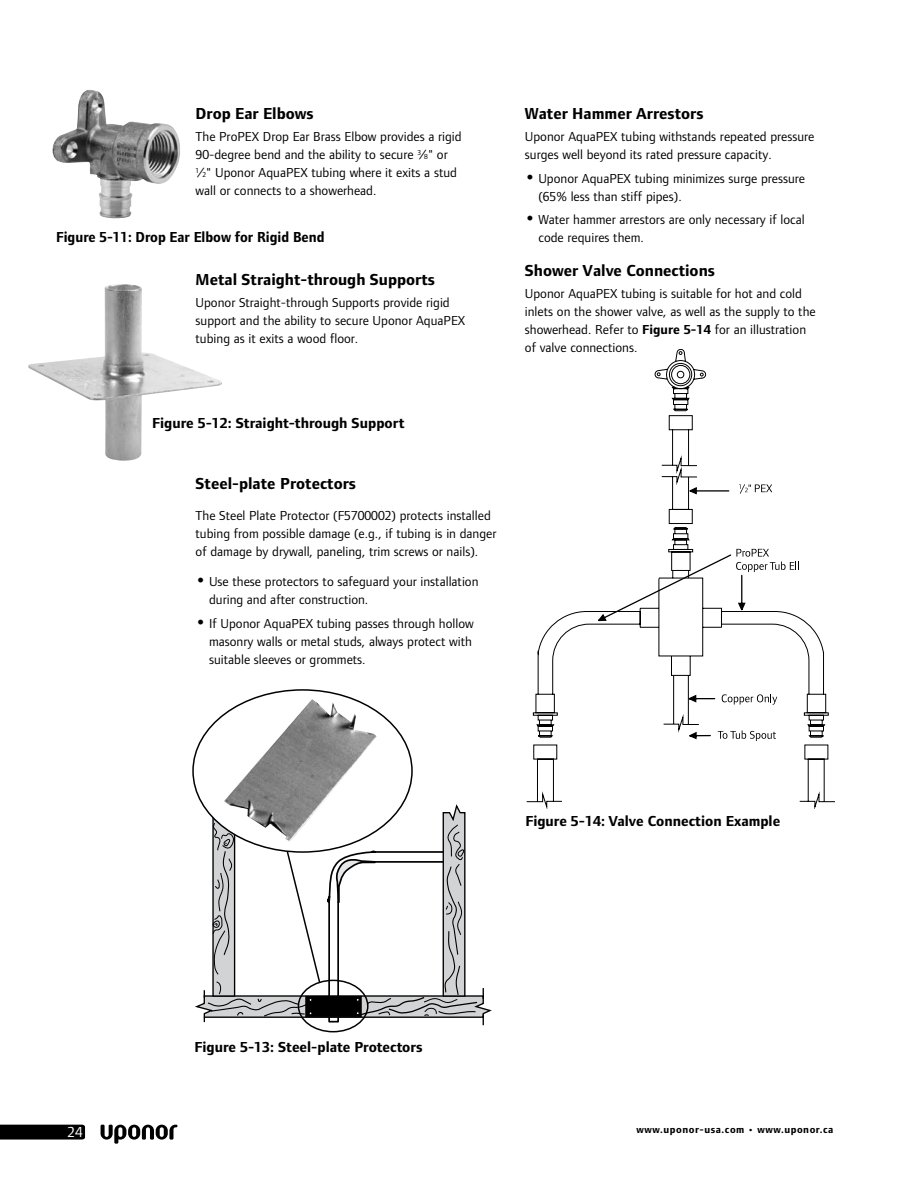
<style>
.page{position:relative;width:918px;height:1188px;background:#fff}
.page>*{position:absolute;margin:0;border:0;box-sizing:border-box;transform-origin:0 0}
.t1{font:700 16.5px "Foundry Form Sans";color:#000}
.t2{font:700 15px "Foundry Form Sans";color:#000}
.t3{font:700 15px "Foundry Form Sans";color:#000;scale:.95 1}
.t4{font:15px "Foundry Form Sans";color:#fff}
.t5{font:13.5px/18px "Foundry Form Sans";color:#000}
.t6{font:700 10.5px "Foundry Form Sans";letter-spacing:.05em;color:#000}
.s1{font-size:7.35px}
.s2{font-weight:700;font-size:21px}
.s3{font-weight:700}
</style>
<div class="page">
<svg style="left:101px;top:1125px;width:77px;height:19px"></svg>
<svg style="left:0;top:1125px;width:85px;height:15px"></svg>
<img style="left:28px;top:284px;width:194px;height:177px">
<svg style="left:527px;top:611px;width:127px;height:198px"></svg>
<svg style="left:654px;top:349px;width:181px;height:460px"></svg>
<svg style="left:739px;top:484px;width:33px;height:10px"></svg>
<svg style="left:684px;top:486px;width:46px;height:9px"></svg>
<svg style="left:683px;top:694px;width:33px;height:10px"></svg>
<svg style="left:593px;top:549px;width:206px;height:73px"></svg>
<svg style="left:718px;top:730px;width:58px;height:11px"></svg>
<svg style="left:684px;top:731px;width:28px;height:9px"></svg>
<svg style="left:722px;top:694px;width:55px;height:11px"></svg>
<img style="left:224px;top:699px;width:153px;height:103px">
<svg style="left:196px;top:802px;width:296px;height:223px"></svg>
<img style="left:52px;top:90px;width:128px;height:129px">
<p class="t1" style="left:196px;top:104px;width:120px">Drop Ear Elbows</p>
<p class="t5" style="left:196px;top:128px;width:268px">The ProPEX Drop Ear Brass Elbow provides a rigid 90-degree bend and the ability to secure <sup>3</sup>⁄<span class="s1">8</span>" or <sup>1</sup>⁄<span class="s1">2</span>" Uponor AquaPEX tubing where it exits a stud wall or connects to a showerhead.</p>
<p class="t3" style="left:56px;top:229px;width:284px">Figure 5-11: Drop Ear Elbow for Rigid Bend</p>
<p class="t1" style="left:196px;top:270px;width:241px">Metal Straight-through Supports</p>
<p class="t5" style="left:196px;top:294px;width:271px">Uponor Straight-through Supports provide rigid support and the ability to secure Uponor AquaPEX tubing as it exits a wood floor.</p>
<p class="t2" style="left:152px;top:414px;width:254px">Figure 5-12: Straight-through Support</p>
<p class="t1" style="left:196px;top:474px;width:162px">Steel-plate Protectors</p>
<p class="t5" style="left:196px;top:506px;width:302px">The Steel Plate Protector (F5700002) protects installed tubing from possible damage (e.g., if tubing is in danger of damage by drywall, paneling, trim screws or nails).</p>
<p class="t5" style="left:209px;top:573px;width:271px;text-indent:-13px"><span class="s2">•</span> Use these protectors to safeguard your installation during and after construction.</p>
<p class="t5" style="left:209px;top:614px;width:266px;text-indent:-13px"><span class="s2">•</span> If Uponor AquaPEX tubing passes through hollow masonry walls or metal studs, always protect with suitable sleeves or grommets.</p>
<p class="t1" style="left:525px;top:104px;width:180px">Water Hammer Arrestors</p>
<p class="t5" style="left:525px;top:128px;width:291px">Uponor AquaPEX tubing withstands repeated pressure surges well beyond its rated pressure capacity.</p>
<p class="t5" style="left:538px;top:169px;width:268px;text-indent:-13px"><span class="s2">•</span> Uponor AquaPEX tubing minimizes surge pressure (65% less than stiff pipes).</p>
<p class="t5" style="left:538px;top:211px;width:268px;text-indent:-13px"><span class="s2">•</span> Water hammer arrestors are only necessary if local code requires them.</p>
<p class="t1" style="left:525px;top:261px;width:192px">Shower Valve Connections</p>
<p class="t5" style="left:525px;top:284px;width:292px">Uponor AquaPEX tubing is suitable for hot and cold inlets on the shower valve, as well as the supply to the showerhead. Refer to <span class="s3">Figure 5-14</span> for an illustration of valve connections.</p>
<p class="t2" style="left:525px;top:813px;width:256px">Figure 5-14: Valve Connection Example</p>
<p class="t4" style="left:68px;top:1124px;width:16px">24</p>
<p class="t2" style="left:195px;top:1038px;width:230px">Figure 5-13: Steel-plate Protectors</p>
<p class="t6" style="left:637px;top:1123px;width:198px">www.uponor-usa.com • www.uponor.ca</p>
</div>
